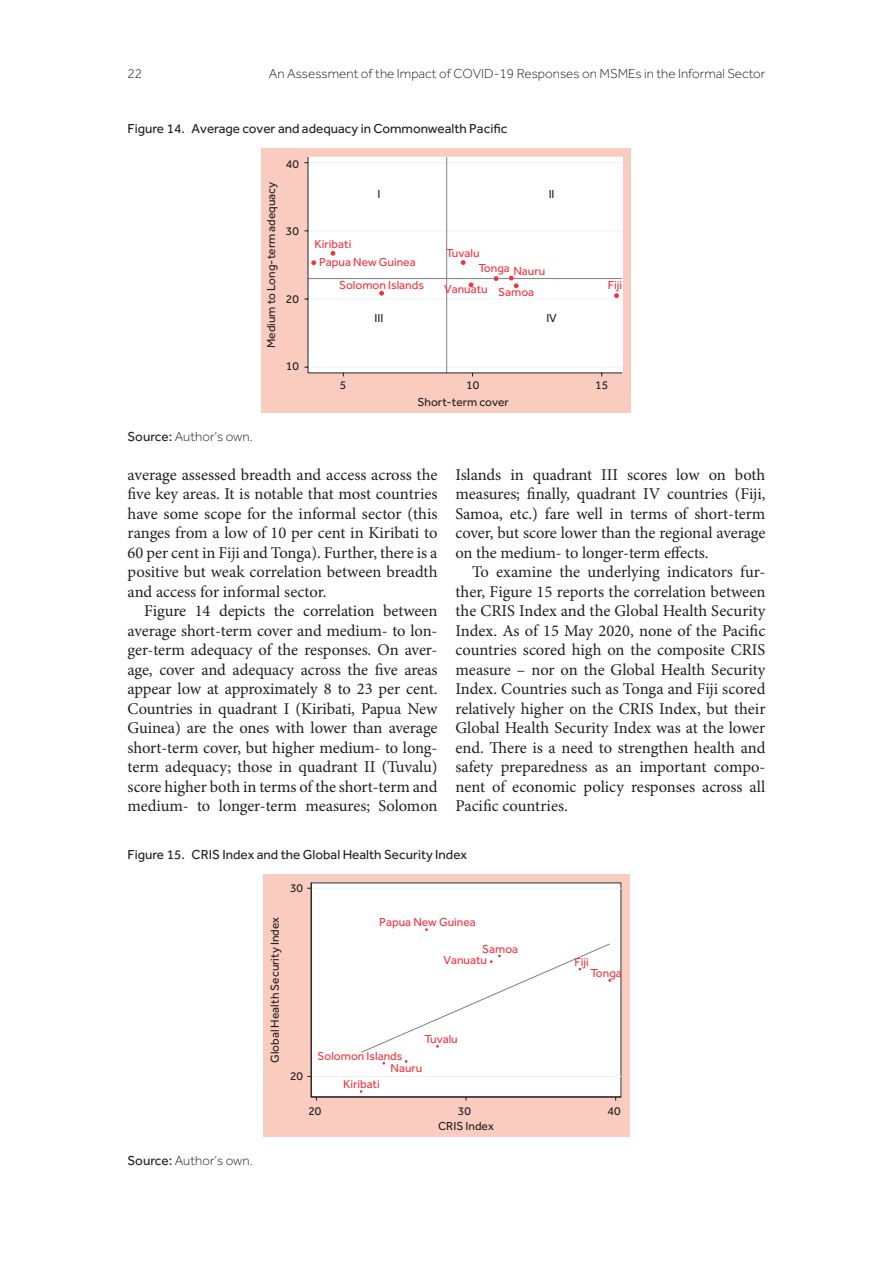
<style>
.page{position:relative;width:893px;height:1263px;background:#fff}
.page>*{position:absolute;margin:0;border:0;box-sizing:border-box;transform-origin:0 0}
.t1{font:16.5px/19.5px "Minion Pro";letter-spacing:-.005em;color:#231f20;text-align:justify}
.t2{font:300 13.5px "Effra";color:#231f20}
.t3{font:13.5px "Effra";color:#231f20}
.t4{font:12px "Effra";color:#ee3541}
.t5{font:12px/15.1px "Effra";color:#231f20;text-align:center}
.s1{font-weight:400}
</style>
<div class="page">
<div style="left:263px;top:874px;width:367px;height:263px;background:#faccbf"></div>
<div style="left:311px;top:883px;width:310px;height:214px;background:#fff"></div>
<div style="left:311px;top:882px;width:310px;height:215px;border:1px solid #231f20"></div>
<hr style="left:311px;top:1076px;width:310px;height:1px;background:#ebf4f4">
<hr style="left:311px;top:888px;width:310px;height:1px;background:#ebf4f4">
<svg style="left:361px;top:943px;width:250px;height:110px"></svg>
<hr style="left:311px;top:883px;width:1px;height:214px;background:#231f20">
<hr style="left:311px;top:1097px;width:310px;height:1px;background:#231f20">
<div style="left:262px;top:148px;width:369px;height:264px;background:#faccbf"></div>
<div style="left:308px;top:157px;width:314px;height:216px;background:#fff"></div>
<div style="left:308px;top:157px;width:314px;height:216px;border:1px solid #fff"></div>
<hr style="left:308px;top:367px;width:314px;height:1px;background:#ebf4f4">
<hr style="left:308px;top:299px;width:314px;height:1px;background:#ebf4f4">
<hr style="left:308px;top:230px;width:314px;height:1px;background:#ebf4f4">
<hr style="left:308px;top:162px;width:314px;height:1px;background:#ebf4f4">
<hr style="left:446px;top:157px;width:1px;height:216px;background:#808184">
<hr style="left:308px;top:278px;width:314px;height:1px;background:#808184">
<svg style="left:614px;top:293px;width:5px;height:5px"></svg>
<svg style="left:331px;top:251px;width:4px;height:5px"></svg>
<svg style="left:311px;top:260px;width:5px;height:5px"></svg>
<svg style="left:509px;top:276px;width:10px;height:12px"></svg>
<svg style="left:379px;top:291px;width:5px;height:5px"></svg>
<svg style="left:494px;top:276px;width:5px;height:5px"></svg>
<svg style="left:461px;top:260px;width:5px;height:5px"></svg>
<svg style="left:469px;top:282px;width:4px;height:5px"></svg>
<hr style="left:308px;top:157px;width:1px;height:216px;background:#231f20">
<hr style="left:308px;top:373px;width:314px;height:1px;background:#231f20">
<p class="t2" style="left:128px;top:66px;width:16px">22</p>
<p class="t2" style="left:269px;top:66px;width:498px">An Assessment of the Impact of COVID-19 Responses on MSMEs in the Informal Sector</p>
<p class="t3" style="left:128px;top:120px;width:381px">Figure 14. Average cover and adequacy in Commonwealth Pacific</p>
<p class="t5" style="left:263px;top:348px;width:168px;rotate:-90deg">Medium to Long-term adequacy</p>
<p class="t5" style="left:286px;top:156px;width:15px">40</p>
<p class="t5" style="left:286px;top:224px;width:15px">30</p>
<p class="t5" style="left:286px;top:291px;width:15px">20</p>
<p class="t5" style="left:286px;top:359px;width:15px">10</p>
<p class="t2" style="left:128px;top:428px;width:127px"><span class="s1">Source:</span> Author’s own.</p>
<p class="t5" style="left:377px;top:186px;width:4px">I</p>
<p class="t5" style="left:549px;top:186px;width:7px">II</p>
<p class="t4" style="left:315px;top:237px;width:38px">Kiribati</p>
<p class="t4" style="left:339px;top:278px;width:87px">Solomon Islands</p>
<p class="t4" style="left:319px;top:255px;width:98px">Papua New Guinea</p>
<p class="t4" style="left:446px;top:246px;width:35px">Tuvalu</p>
<p class="t4" style="left:478px;top:261px;width:33px">Tonga</p>
<p class="t4" style="left:513px;top:264px;width:33px">Nauru</p>
<p class="t4" style="left:444px;top:282px;width:92px">Vanuatu Samoa</p>
<p class="t4" style="left:608px;top:278px;width:16px">Fiji</p>
<p class="t5" style="left:374px;top:310px;width:10px">III</p>
<p class="t5" style="left:546px;top:310px;width:12px">IV</p>
<p class="t5" style="left:466px;top:377px;width:15px">10</p>
<p class="t5" style="left:340px;top:377px;width:8px">5</p>
<p class="t5" style="left:595px;top:377px;width:15px">15</p>
<p class="t5" style="left:418px;top:394px;width:93px">Short-term cover</p>
<p class="t1" style="left:128px;top:465px;width:311px">average assessed breadth and access across the five key areas. It is notable that most countries have some scope for the informal sector (this ranges from a low of 10 per cent in Kiribati to 60 per cent in Fiji and Tonga). Further, there is a positive but weak correlation between breadth and access for informal sector.</p>
<p class="t1" style="left:128px;top:601px;width:311px;text-indent:16px">Figure 14 depicts the correlation between average short-term cover and medium- to lon&shy;ger-term adequacy of the responses. On aver&shy;age, cover and adequacy across the five areas appear low at approximately 8 to 23 per cent.<br>Countries in quadrant I (Kiribati, Papua New Guinea) are the ones with lower than average short-term cover, but higher medium- to long&shy;term adequacy; those in quadrant II (Tuvalu) score higher both in terms of the short-term and medium- to longer-term measures; Solomon</p>
<p class="t1" style="left:455px;top:465px;width:311px">Islands in quadrant III scores low on both measures; finally, quadrant IV countries (Fiji, Samoa, etc.) fare well in terms of short-term cover, but score lower than the regional average on the medium- to longer-term effects.</p>
<p class="t1" style="left:455px;top:562px;width:311px;text-indent:16px">To examine the underlying indicators fur&shy;ther, Figure 15 reports the correlation between the CRIS Index and the Global Health Security Index. As of 15 May 2020, none of the Pacific countries scored high on the composite CRIS measure – nor on the Global Health Security Index. Countries such as Tonga and Fiji scored relatively higher on the CRIS Index, but their Global Health Security Index was at the lower end. There is a need to strengthen health and safety preparedness as an important compo&shy;nent of economic policy responses across all Pacific countries.</p>
<p class="t3" style="left:128px;top:846px;width:341px">Figure 15. CRIS Index and the Global Health Security Index</p>
<p class="t2" style="left:128px;top:1153px;width:127px"><span class="s1">Source:</span> Author’s own.</p>
<p class="t5" style="left:290px;top:880px;width:15px">30</p>
<p class="t5" style="left:267px;top:1063px;width:148px;rotate:-90deg">Global Health Security Index</p>
<p class="t4" style="left:379px;top:915px;width:98px">Papua New Guinea</p>
<p class="t4" style="left:444px;top:953px;width:45px">Vanuatu</p>
<p class="t4" style="left:482px;top:942px;width:38px">Samoa</p>
<p class="t5" style="left:290px;top:1068px;width:15px">20</p>
<p class="t4" style="left:318px;top:1049px;width:87px">Solomon Islands</p>
<p class="t4" style="left:424px;top:1032px;width:35px">Tuvalu</p>
<p class="t4" style="left:343px;top:1077px;width:38px">Kiribati</p>
<p class="t4" style="left:391px;top:1061px;width:33px">Nauru</p>
<p class="t4" style="left:574px;top:955px;width:16px">Fiji</p>
<p class="t4" style="left:590px;top:966px;width:33px">Tonga</p>
<p class="t5" style="left:308px;top:1103px;width:15px">20</p>
<p class="t5" style="left:438px;top:1103px;width:57px">30<br>CRIS Index</p>
<p class="t5" style="left:608px;top:1103px;width:15px">40</p>
</div>
